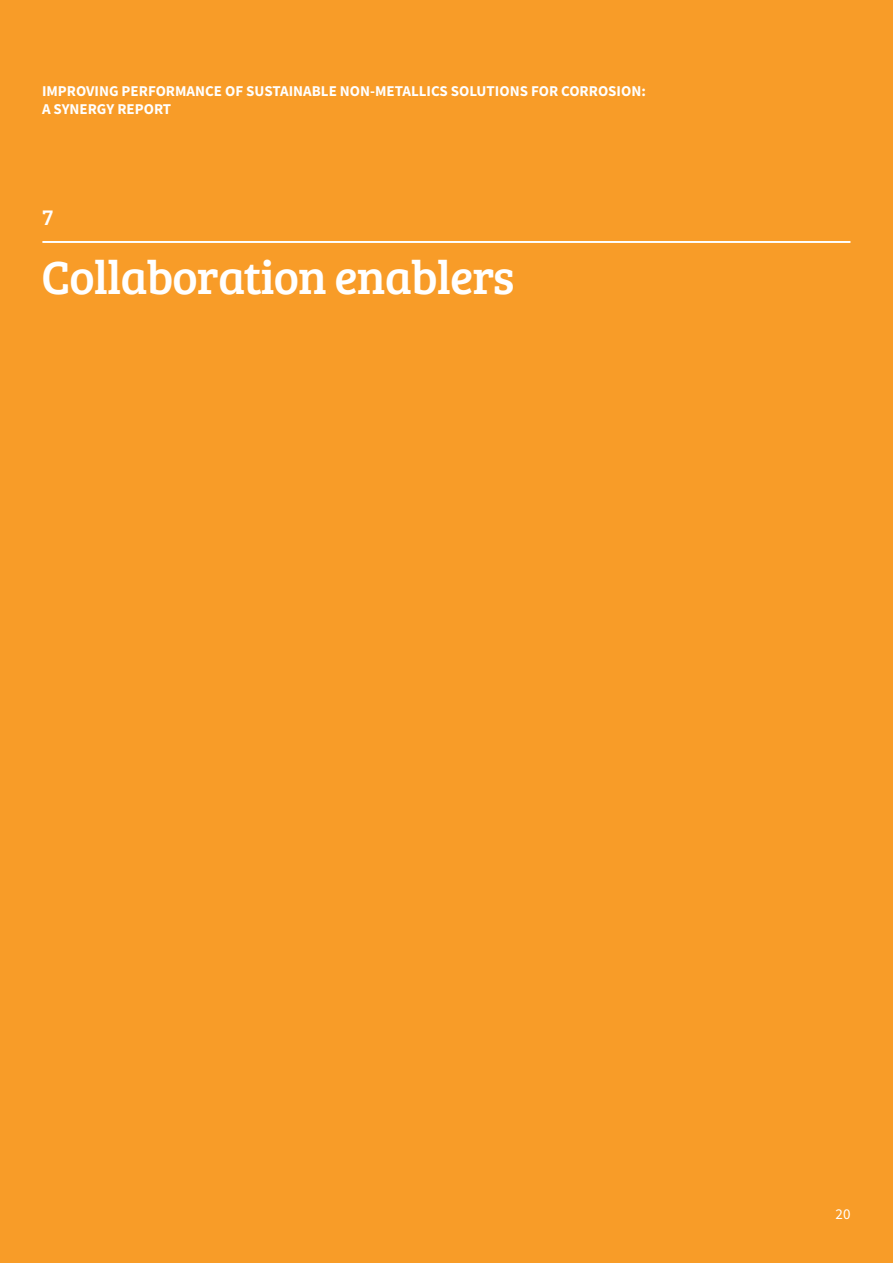
<style>
.page{position:relative;width:893px;height:1263px;background:#f89c28}
.page>*{position:absolute;margin:0;border:0;box-sizing:border-box;transform-origin:0 0}
.Section_Heading{font:48px "Bree Serif";letter-spacing:-.02em;color:#fff}
.Page_title{font:22.5px "Bree Serif";color:#fff}
.t1{font:700 15px "Source Sans Pro";color:#fff}
.Body_Copy_Title{font:15px "Source Sans Pro";color:#fff}
</style>
<div class="page">
<hr style="left:42px;top:241px;width:808px;height:2px;background:#fff">
<p class="t1" style="left:42px;top:81px;width:605px">IMPROVING PERFORMANCE OF SUSTAINABLE NON-METALLICS SOLUTIONS FOR CORROSION:</p>
<p class="t1" style="left:42px;top:99px;width:131px">A SYNERGY REPORT</p>
<p class="Page_title" style="left:43px;top:201px;width:12px">7</p>
<p class="Section_Heading" style="left:41px;top:242px;width:474px">Collaboration enablers</p>
<p class="Body_Copy_Title" style="left:835px;top:1204px;width:16px">20</p>
</div>
